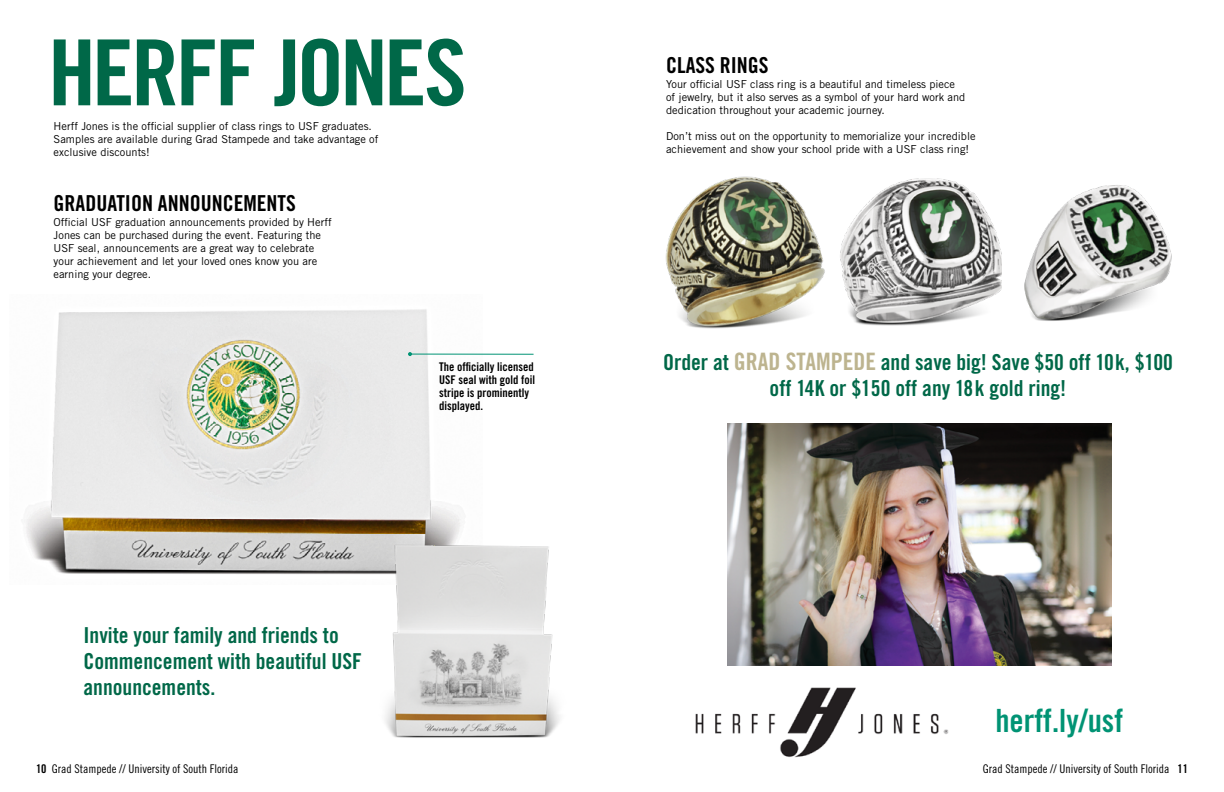
<style>
.page{position:relative;width:1224px;height:792px;background:#fff}
.page>*{position:absolute;margin:0;border:0;box-sizing:border-box;transform-origin:0 0}
.t1{font:91.2px "Trade Gothic LT Std Bd Cn 20";letter-spacing:-.04em;color:#006848;scale:1.05 1}
.t2{font:32px "Trade Gothic LT Std Bd Cn 20";color:#009374}
.t3{font:22px/26px "Trade Gothic LT Std Bd Cn 20";color:#006848}
.t4{font:22px "Trade Gothic LT Std Bd Cn 20";color:#000}
.t5{font:12px "Trade Gothic LT Std Cn 18";color:#000}
.t6{font:12px/13px "Trade Gothic LT Std Bd Cn 20";color:#000}
.t7{font:11px/13px "Trade Gothic LT Std";color:#000}
.s1{font-size:24px;color:#bdb48f}
.s2{font-family:"Trade Gothic LT Std Bd Cn 20"}
</style>
<div class="page">
<img style="left:727px;top:424px;width:385px;height:242px">
<img style="left:665px;top:176px;width:160px;height:153px">
<img style="left:840px;top:178px;width:161px;height:148px">
<img style="left:1024px;top:185px;width:148px;height:136px">
<img style="left:26px;top:309px;width:456px;height:265px">
<hr style="left:410px;top:354px;width:124px;height:1px;background:#009374">
<svg style="left:408px;top:352px;width:4px;height:4px"></svg>
<img style="left:369px;top:539px;width:191px;height:199px">
<img style="left:695px;top:687px;width:254px;height:71px">
<h1 class="t1" style="left:48px;top:17px;width:400px">HERFF JONES</h1>
<p class="t7" style="left:54px;top:119px;width:326px">Herff Jones is the official supplier of class rings to USF graduates.<br>Samples are available during Grad Stampede and take advantage of exclusive discounts!</p>
<h3 class="t4" style="left:54px;top:190px;width:244px">GRADUATION ANNOUNCEMENTS</h3>
<p class="t7" style="left:54px;top:216px;width:280px">Official USF graduation announcements provided by Herff Jones can be purchased during the event. Featuring the USF seal, announcements are a great way to celebrate your achievement and let your loved ones know you are earning your degree.</p>
<h3 class="t4" style="left:666px;top:52px;width:104px">CLASS RINGS</h3>
<p class="t7" style="left:666px;top:77px;width:301px">Your official USF class ring is a beautiful and timeless piece of jewelry, but it also serves as a symbol of your hard work and dedication throughout your academic journey.</p>
<p class="t7" style="left:666px;top:129px;width:311px">Don’t miss out on the opportunity to memorialize your incredible achievement and show your school pride with a USF class ring!</p>
<p class="t6" style="left:439px;top:360px;width:97px">The officially licensed<br>USF seal with gold foil stripe is prominently displayed.</p>
<h3 class="t3" style="left:663px;top:349px;width:511px;text-align:center">Order at <span class="s1">GRAD STAMPEDE</span> and save big! Save $50 off 10k, $100 off 14K or $150 off any 18k gold ring!</h3>
<h3 class="t3" style="left:84px;top:622px;width:280px">Invite your family and friends to<br>Commencement with beautiful USF announcements.</h3>
<h2 class="t2" style="left:995px;top:701px;width:129px">herff.ly/usf</h2>
<p class="t5" style="left:36px;top:762px;width:204px"><span class="s2">10</span> Grad Stampede // University of South Florida</p>
<p class="t5" style="left:983px;top:762px;width:207px">Grad Stampede // University of South Florida <span class="s2">11</span></p>
</div>
